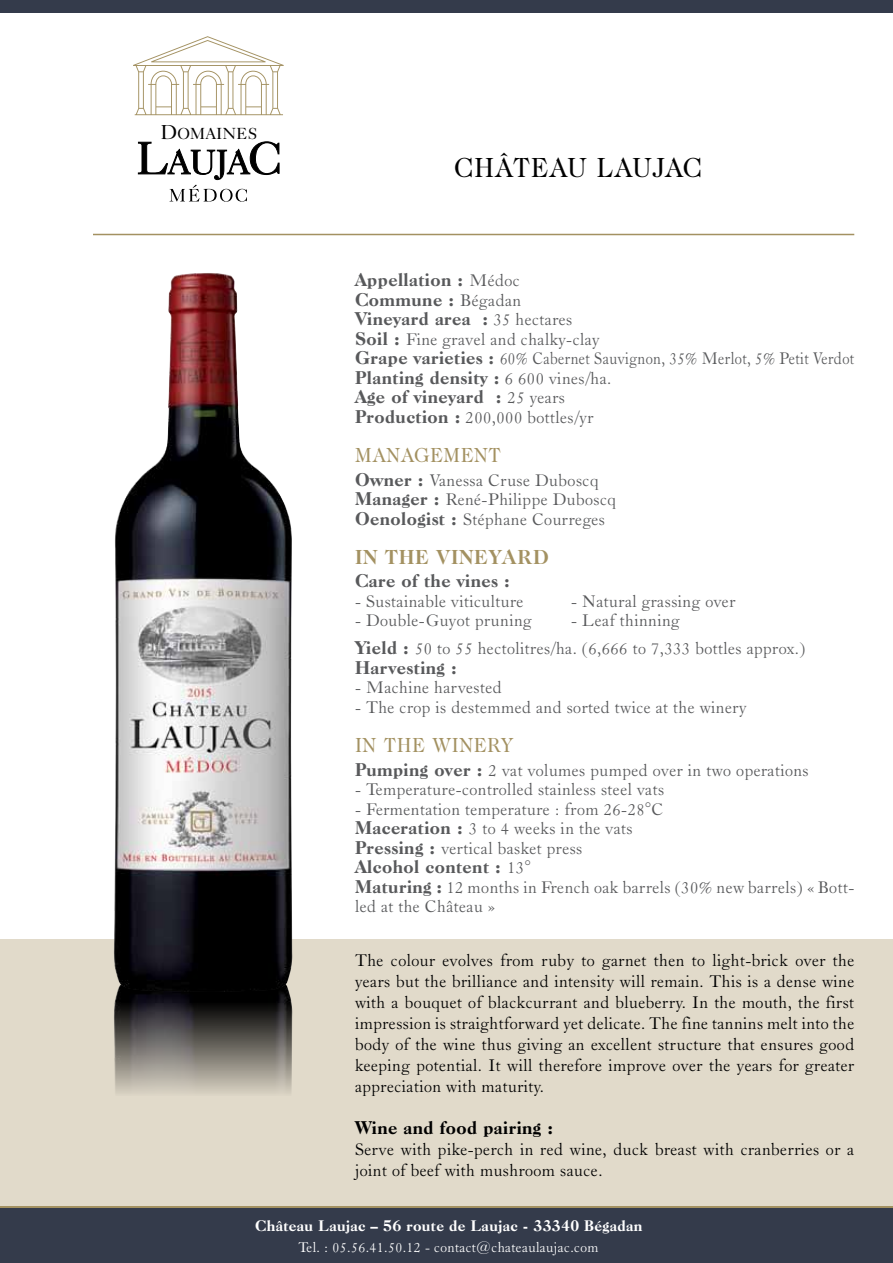
<style>
.page{position:relative;width:893px;height:1263px;background:#fff}
.page>*{position:absolute;margin:0;border:0;box-sizing:border-box;transform-origin:0 0}
.t1{font:28.5px "Caslon";letter-spacing:.02em;color:#000}
.t2{font:21px "Caslon";letter-spacing:.025em;color:#a39161}
.t3{font:700 21px "Caslon";letter-spacing:.025em;color:#a39161}
.t4{font:18px/19.5px "Caslon Old Face BT";letter-spacing:.025em;color:#58595b}
.t5{font:18px/21px "Caslon Old Face BT";letter-spacing:.025em;color:#000;text-align:justify}
.t6{font:800 18px "Caslon Old Face BT";letter-spacing:.025em;color:#58595b}
.t7{font:800 18px "Caslon Old Face BT";letter-spacing:.025em;color:#000}
.t8{font:16.05px "Caslon Five Forty";letter-spacing:.01em;color:#000}
.t9{font:15px "Caslon Old Face BT";letter-spacing:.025em;color:#fff}
.t10{font:800 15px "Caslon Old Face BT";letter-spacing:.025em;color:#fff}
.s1{font-size:20.1px}
.s2{font-weight:800}
</style>
<div class="page">
<div style="left:0;top:940px;width:893px;height:315px;background:#e1daca"></div>
<hr style="left:0;top:1206px;width:893px;height:3px;background:#a39161">
<div style="left:0;top:0;width:893px;height:13px;background:#343b4b"></div>
<div style="left:0;top:1209px;width:893px;height:54px;background:#343b4b"></div>
<hr style="left:93px;top:234px;width:761px;height:1px;background:#a39161">
<svg style="left:133px;top:36px;width:151px;height:79px"></svg>
<svg style="left:138px;top:142px;width:141px;height:60px"></svg>
<img style="left:114px;top:992px;width:178px;height:101px">
<img style="left:114px;top:273px;width:178px;height:719px">
<p class="t8" style="left:160px;top:123px;width:98px"><span class="s1">D</span>OMAINES</p>
<h1 class="t1" style="left:454px;top:152px;width:247px">CHÂTEAU LAUJAC</h1>
<p class="t4" style="left:355px;top:270px;width:501px"><span class="s2">Appellation :</span> Médoc<br><span class="s2">Commune :</span> Bégadan<br><span class="s2">Vineyard area :</span> 35 hectares<br><span class="s2">Soil :</span> Fine gravel and chalky-clay<br><span class="s2">Grape varieties :</span> 60% Cabernet Sauvignon, 35% Merlot, 5% Petit Verdot<br><span class="s2">Planting density :</span> 6 600 vines/ha.<br><span class="s2">Age of vineyard :</span> 25 years<br><span class="s2">Production :</span> 200,000 bottles/yr</p>
<p class="t2" style="left:355px;top:444px;width:147px">MANAGEMENT</p>
<p class="t4" style="left:355px;top:470px;width:262px"><span class="s2">Owner :</span> Vanessa Cruse Duboscq<br><span class="s2">Manager :</span> René-Philippe Duboscq<br><span class="s2">Oenologist :</span> Stéphane Courreges</p>
<p class="t3" style="left:355px;top:544px;width:195px">IN THE VINEYARD</p>
<p class="t6" style="left:355px;top:570px;width:156px">Care of the vines :</p>
<p class="t4" style="left:355px;top:591px;width:170px">- Sustainable viticulture</p>
<p class="t4" style="left:571px;top:591px;width:166px">- Natural grassing over</p>
<p class="t4" style="left:355px;top:610px;width:178px">- Double-Guyot pruning</p>
<p class="t4" style="left:355px;top:606px;width:452px;line-height:28px;text-indent:216px">- Leaf thinning<br><span class="s2">Yield :</span> 50 to 55 hectolitres/ha. (6,666 to 7,333 bottles approx.)</p>
<p class="t6" style="left:355px;top:657px;width:103px">Harvesting :</p>
<p class="t4" style="left:355px;top:677px;width:148px">- Machine harvested</p>
<p class="t4" style="left:355px;top:697px;width:393px">- The crop is destemmed and sorted twice at the winery</p>
<p class="t2" style="left:355px;top:734px;width:44px">IN THE</p>
<p class="t2" style="left:432px;top:734px;width:83px">WINERY</p>
<p class="t4" style="left:355px;top:760px;width:455px"><span class="s2">Pumping over :</span> 2 vat volumes pumped over in two operations</p>
<p class="t4" style="left:355px;top:779px;width:311px">- Temperature-controlled stainless steel vats</p>
<p class="t4" style="left:355px;top:799px;width:501px">- Fermentation temperature : from 26-28°C<br><span class="s2">Maceration :</span> 3 to 4 weeks in the vats<br><span class="s2">Pressing :</span> vertical basket press<br><span class="s2">Alcohol content :</span> 13°<br><span class="s2">Maturing :</span> 12 months in French oak barrels (30% new barrels) « Bott&shy;led at the Château »</p>
<p class="t5" style="left:355px;top:949px;width:501px">The colour evolves from ruby to garnet then to light-brick over the years but the brilliance and intensity will remain. This is a dense wine with a bouquet of blackcurrant and blueberry. In the mouth, the first impression is straightforward yet delicate. The fine tannins melt into the body of the wine thus giving an excellent structure that ensures good keeping potential. It will therefore improve over the years for greater appreciation with maturity.</p>
<p class="t7" style="left:355px;top:1117px;width:199px">Wine and food pairing :</p>
<p class="t5" style="left:355px;top:1139px;width:501px">Serve with pike-perch in red wine, duck breast with cranberries or a joint of beef with mushroom sauce.</p>
<p class="t10" style="left:255px;top:1217px;width:389px">Château Laujac – 56 route de Laujac - 33340 Bégadan</p>
<p class="t9" style="left:295px;top:1238px;width:305px">☎Tel. : 05.56.41.50.12 - contact@chateaulaujac.com</p>
</div>
